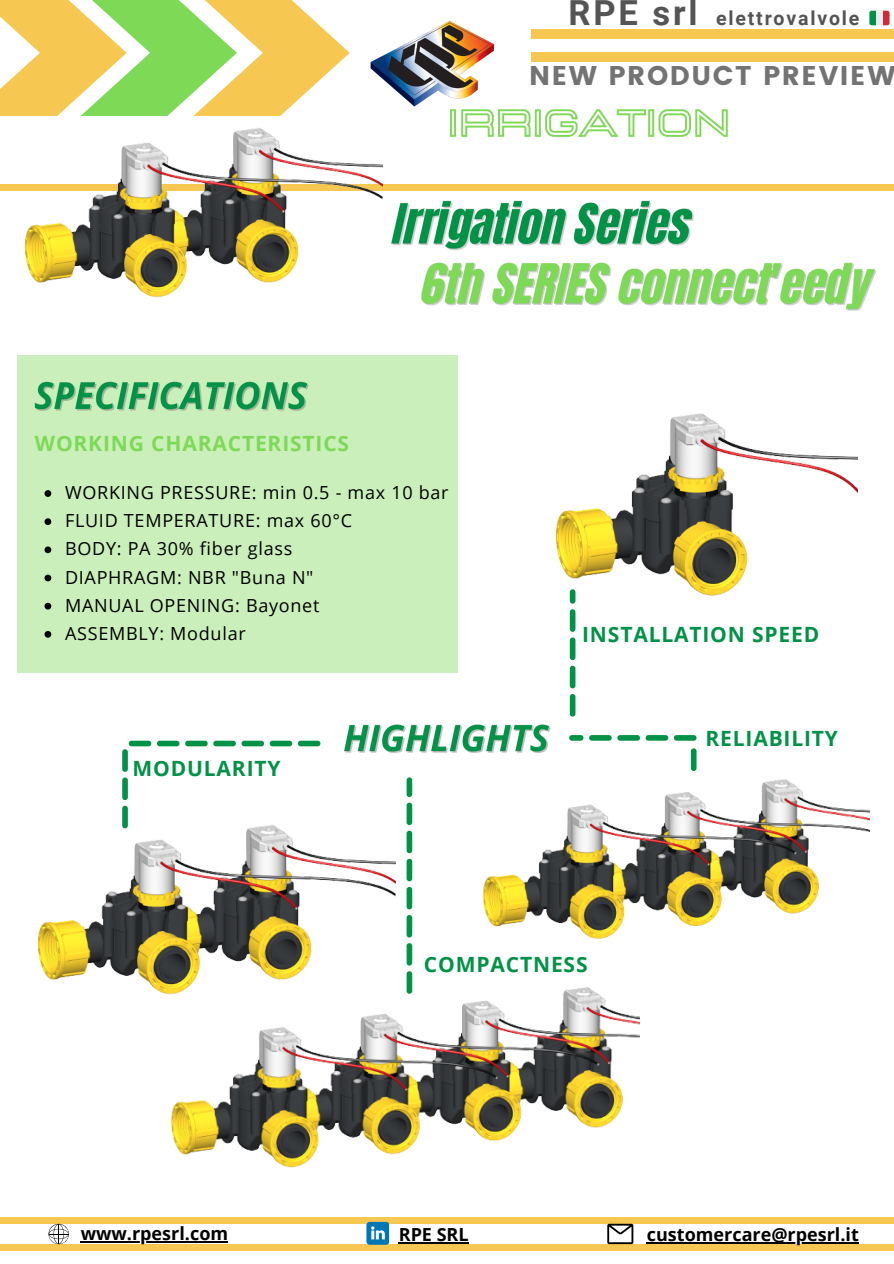
<style>
.page{position:relative;width:894px;height:1264px;background:#fff}
.page>*{position:absolute;margin:0;border:0;box-sizing:border-box;transform-origin:0 0}
.t1{font:700 34.5px "Roboto";letter-spacing:.085em;color:#545454}
.t2{font:27px "Poppins";letter-spacing:.06em;color:#737373}
.t3{font:700 21px "Open Sans";letter-spacing:.04em;color:#009246}
.t4{font:700 21px "Open Sans";letter-spacing:.04em;color:#7ed957}
.t5{font:700 19.5px "Roboto";letter-spacing:.09em;color:#545454}
.t6{font:18px "Open Sans";letter-spacing:.04em;color:#000}
.t7{font:700 18px "Open Sans";color:#000}
</style>
<div class="page">
<svg style="left:882px;top:11px;width:7px;height:14px"></svg>
<svg style="left:869px;top:11px;width:6px;height:14px"></svg>
<div style="left:875px;top:11px;width:7px;height:14px;background:#eee"></div>
<div style="left:530px;top:30px;width:363px;height:9px;background:#f6c851"></div>
<div style="left:530px;top:52px;width:363px;height:9px;background:#f6c851"></div>
<div style="left:0;top:184px;width:893px;height:7px;background:#f6c851"></div>
<div style="left:0;top:1243px;width:893px;height:7px;background:#f6c851"></div>
<div style="left:0;top:1216px;width:893px;height:7px;background:#f6c851"></div>
<div style="left:17px;top:355px;width:440px;height:318px;background:#cbefbb"></div>
<svg style="left:44px;top:490px;width:7px;height:7px"></svg>
<svg style="left:44px;top:518px;width:7px;height:7px"></svg>
<svg style="left:44px;top:546px;width:7px;height:7px"></svg>
<svg style="left:44px;top:574px;width:7px;height:7px"></svg>
<svg style="left:44px;top:603px;width:7px;height:6px"></svg>
<svg style="left:44px;top:631px;width:7px;height:6px"></svg>
<img style="left:421px;top:262px;width:455px;height:49px">
<svg style="left:0;top:0;width:349px;height:116px"></svg>
<img style="left:555px;top:413px;width:301px;height:235px">
<img style="left:37px;top:828px;width:359px;height:162px">
<img style="left:487px;top:695px;width:382px;height:330px">
<img style="left:157px;top:878px;width:482px;height:373px">
<img style="left:34px;top:381px;width:275px;height:30px">
<img style="left:344px;top:712px;width:208px;height:52px">
<img style="left:391px;top:200px;width:303px;height:51px">
<svg style="left:569px;top:589px;width:6px;height:127px"></svg>
<svg style="left:569px;top:735px;width:127px;height:5px"></svg>
<svg style="left:690px;top:748px;width:6px;height:23px"></svg>
<svg style="left:122px;top:740px;width:198px;height:88px"></svg>
<svg style="left:406px;top:777px;width:6px;height:216px"></svg>
<svg style="left:450px;top:109px;width:278px;height:28px"></svg>
<img style="left:370px;top:21px;width:129px;height:89px">
<img style="left:4px;top:64px;width:378px;height:234px">
<hr style="left:81px;top:1241px;width:147px;height:1px;background:#000">
<hr style="left:398px;top:1242px;width:70px;height:1px;background:#000">
<hr style="left:646px;top:1242px;width:212px;height:1px;background:#000">
<svg style="left:49px;top:1223px;width:20px;height:21px"></svg>
<svg style="left:366px;top:1221px;width:23px;height:23px"></svg>
<svg style="left:607px;top:1223px;width:26px;height:20px"></svg>
<p class="t1" style="left:568px;top:-7px;width:131px">RPE srl</p>
<p class="t5" style="left:716px;top:7px;width:145px">elettrovalvole</p>
<p class="t2" style="left:529px;top:60px;width:368px">NEW PRODUCT PREVIEW</p>
<p class="t4" style="left:35px;top:429px;width:316px">WORKING CHARACTERISTICS</p>
<p class="t6" style="left:65px;top:480px;width:385px">WORKING PRESSURE: min 0.5 - max 10 bar</p>
<p class="t6" style="left:65px;top:508px;width:288px">FLUID TEMPERATURE: max 60°C</p>
<p class="t6" style="left:65px;top:536px;width:229px">BODY: PA 30% fiber glass</p>
<p class="t6" style="left:65px;top:564px;width:250px">DIAPHRAGM: NBR "Buna N"</p>
<p class="t6" style="left:65px;top:592px;width:256px">MANUAL OPENING: Bayonet</p>
<p class="t6" style="left:65px;top:620px;width:182px">ASSEMBLY: Modular</p>
<p class="t3" style="left:132px;top:753px;width:149px">MODULARITY</p>
<p class="t3" style="left:582px;top:619px;width:238px">INSTALLATION SPEED</p>
<p class="t3" style="left:705px;top:723px;width:134px">RELIABILITY</p>
<p class="t3" style="left:424px;top:949px;width:165px">COMPACTNESS</p>
<p class="t7" style="left:81px;top:1220px;width:149px">www.rpesrl.com</p>
<p class="t7" style="left:398px;top:1221px;width:71px">RPE SRL</p>
<p class="t7" style="left:646px;top:1221px;width:213px">customercare@rpesrl.it</p>
</div>
